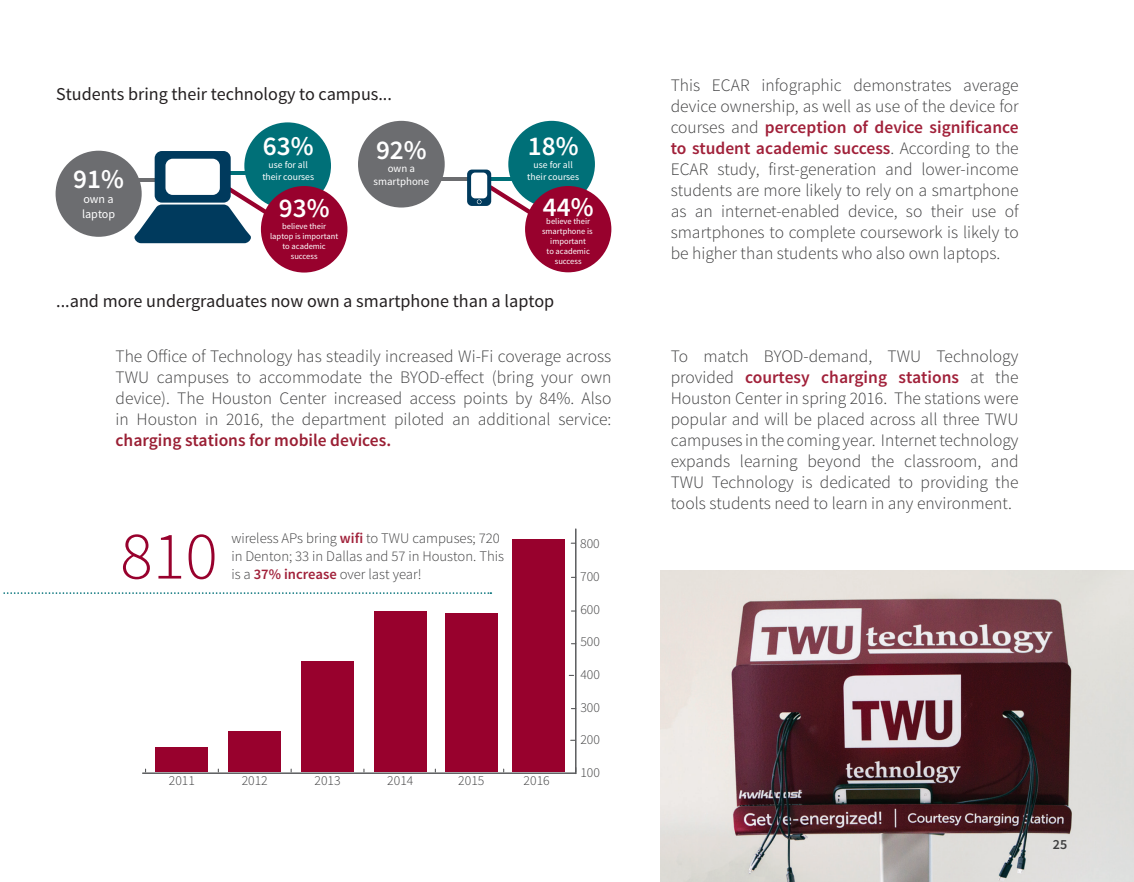
<style>
.page{position:relative;width:1134px;height:882px;background:#fff}
.page>*{position:absolute;margin:0;border:0;box-sizing:border-box;transform-origin:0 0}
.t1{font:300 67.9px "Source Sans Pro";color:#98012d}
.t2{font:600 27.12px "Source Sans Pro";color:#fff}
.t3{font:18.03px "Source Sans Pro";color:#231f20}
.t4{font:300 17.5px/21px "Source Sans Pro";color:#3e3e3f;text-align:justify}
.t5{font:600 17.5px "Source Sans Pro";color:#a1213a}
.t6{font:600 17.5px "Source Sans Pro";color:#9a1f34}
.t7{font:300 14.7px/17.5px "Source Sans Pro";color:#3e3e3f}
.t8{font:600 14px "Source Sans Pro";color:#3e3e3f}
.t9{font:300 13.65px "Source Sans Pro";color:#3e3e3f}
.t10{font:12.08px/14.5px "Source Sans Pro";color:#fff}
.t11{font:10.85px/13px "Source Sans Pro";color:#fff;text-align:center}
.t12{font:9.62px/11.5px "Source Sans Pro";color:#fff;text-align:center}
.t13{font:8.4px/10.2px "Source Sans Pro";color:#fff;text-align:center}
.s1{font-weight:600;color:#a1213a}
.s2{font-weight:300;color:#3e3e3f}
</style>
<div class="page">
<div style="left:358px;top:121px;width:87px;height:87px;background:#6c6d70;border-radius:50%"></div>
<hr style="left:432px;top:177px;width:37px;height:3px;background:#6c6d70">
<div style="left:508px;top:121px;width:87px;height:86px;background:#007078;border-radius:50%"></div>
<div style="left:525px;top:186px;width:86px;height:86px;background:#98012d;border-radius:50%"></div>
<div style="left:56px;top:151px;width:86px;height:86px;background:#6c6d70;border-radius:50%"></div>
<div style="left:244px;top:122px;width:87px;height:87px;background:#007078;border-radius:50%"></div>
<div style="left:261px;top:186px;width:86px;height:87px;background:#98012d;border-radius:50%"></div>
<svg style="left:467px;top:170px;width:72px;height:49px"></svg>
<svg style="left:134px;top:151px;width:141px;height:92px"></svg>
<svg style="left:4px;top:592px;width:487px;height:2px"></svg>
<hr style="left:143px;top:772px;width:433px;height:2px;background:#57585a">
<hr style="left:575px;top:529px;width:2px;height:244px;background:#57585a">
<div style="left:156px;top:748px;width:52px;height:24px;background:#98012d"></div>
<div style="left:229px;top:731px;width:52px;height:41px;background:#98012d"></div>
<div style="left:301px;top:662px;width:53px;height:110px;background:#98012d"></div>
<div style="left:374px;top:611px;width:53px;height:161px;background:#98012d"></div>
<div style="left:445px;top:614px;width:53px;height:158px;background:#98012d"></div>
<div style="left:512px;top:540px;width:52px;height:232px;background:#98012d"></div>
<img style="left:661px;top:571px;width:473px;height:311px">
<p class="t3" style="left:56px;top:83px;width:337px">Students bring their technology to campus...</p>
<p class="t2" style="left:73px;top:162px;width:52px">91%</p>
<p class="t10" style="left:82px;top:192px;width:35px">own a laptop</p>
<p class="t2" style="left:263px;top:129px;width:52px">63%</p>
<p class="t2" style="left:376px;top:133px;width:52px">92%</p>
<p class="t2" style="left:528px;top:129px;width:52px">18%</p>
<p class="t12" style="left:262px;top:160px;width:53px">use for all their courses</p>
<p class="t12" style="left:534px;top:159px;width:41px">use for all</p>
<p class="t11" style="left:374px;top:162px;width:57px">own a smartphone</p>
<p class="t12" style="left:527px;top:171px;width:53px">their courses</p>
<p class="t13" style="left:542px;top:216px;width:52px">believe their smartphone is important<br>to academic success</p>
<p class="t2" style="left:543px;top:189px;width:52px">44%</p>
<p class="t2" style="left:279px;top:191px;width:52px">93%</p>
<p class="t13" style="left:270px;top:221px;width:70px">believe their laptop is important to academic success</p>
<p class="t4" style="left:671px;top:74px;width:350px">This ECAR infographic demonstrates average</p>
<p class="t4" style="left:671px;top:95px;width:350px">device ownership, as well as use of the device for courses and <span class="s1">perception of device significance to student academic success</span>. According to the ECAR study, first-generation and lower-income students are more likely to rely on a smartphone as an internet-enabled device, so their use of smartphones to complete coursework is likely to be higher than students who also own laptops.</p>
<p class="t3" style="left:56px;top:290px;width:499px">...and more undergraduates now own a smartphone than a laptop</p>
<p class="t4" style="left:116px;top:346px;width:497px">The Office of Technology has steadily increased Wi-Fi coverage across</p>
<p class="t4" style="left:671px;top:346px;width:349px">To match BYOD-demand, TWU Technology</p>
<p class="t4" style="left:116px;top:367px;width:497px">TWU campuses to accommodate the BYOD-effect (bring your own</p>
<p class="t5" style="left:671px;top:366px;width:349px"><span class="s2">provided</span> courtesy charging stations <span class="s2">at the</span></p>
<p class="t4" style="left:116px;top:388px;width:497px">device). The Houston Center increased access points by 84%. Also</p>
<p class="t4" style="left:671px;top:388px;width:349px">Houston Center in spring 2016. The stations were</p>
<p class="t4" style="left:116px;top:409px;width:497px">in Houston in 2016, the department piloted an additional service:</p>
<p class="t4" style="left:671px;top:409px;width:349px">popular and will be placed across all three TWU</p>
<p class="t6" style="left:116px;top:429px;width:277px">charging stations for mobile devices.</p>
<p class="t4" style="left:671px;top:430px;width:349px">campuses in the coming year. Internet technology</p>
<p class="t4" style="left:671px;top:451px;width:349px">expands learning beyond the classroom, and TWU Technology is dedicated to providing the tools students need to learn in any environment.</p>
<p class="t9" style="left:580px;top:536px;width:21px">800</p>
<p class="t9" style="left:580px;top:568px;width:21px">700</p>
<p class="t9" style="left:580px;top:601px;width:21px">600</p>
<p class="t9" style="left:580px;top:634px;width:21px">500</p>
<p class="t9" style="left:580px;top:666px;width:21px">400</p>
<p class="t9" style="left:580px;top:699px;width:21px">300</p>
<p class="t9" style="left:580px;top:732px;width:21px">200</p>
<p class="t9" style="left:580px;top:764px;width:21px">100</p>
<p class="t1" style="left:120px;top:515px;width:99px">810</p>
<p class="t7" style="left:231px;top:530px;width:274px">wireless APs bring <span class="s1">wifi</span> to TWU campuses; 720 in Denton; 33 in Dallas and 57 in Houston. This is a <span class="s1">37% increase</span> over last year!</p>
<p class="t9" style="left:169px;top:772px;width:28px">2011</p>
<p class="t9" style="left:242px;top:772px;width:28px">2012</p>
<p class="t9" style="left:314px;top:772px;width:28px">2013</p>
<p class="t9" style="left:387px;top:772px;width:28px">2014</p>
<p class="t9" style="left:458px;top:772px;width:28px">2015</p>
<p class="t9" style="left:524px;top:772px;width:28px">2016</p>
<p class="t8" style="left:1053px;top:836px;width:16px">25</p>
</div>
